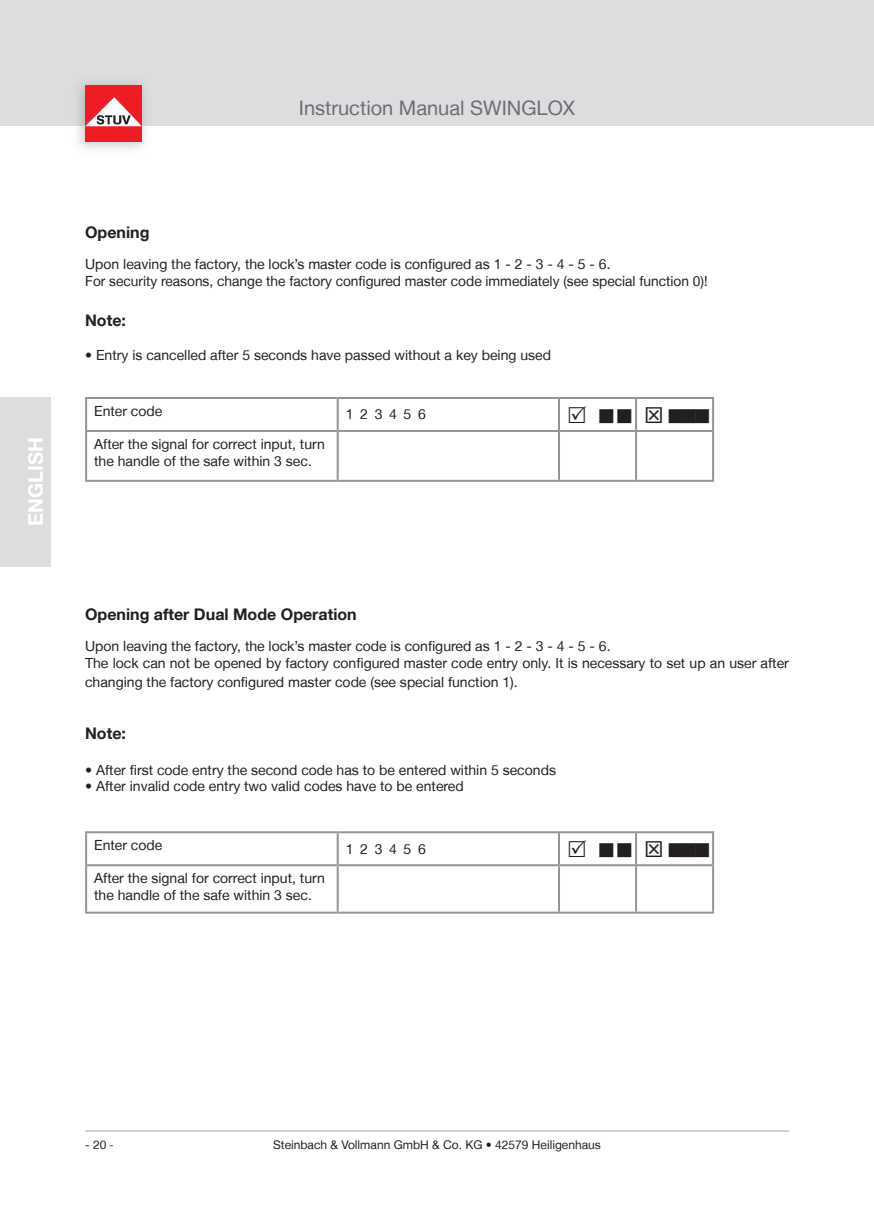
<style>
.page{position:relative;width:874px;height:1225px;background:#fff}
.page>*{position:absolute;margin:0;border:0;box-sizing:border-box;transform-origin:0 0}
.t1{font:20px "Helvetica Neue LT";color:#6c6d70}
.t2{font:700 20px "Helvetica Neue LT";color:#fff}
.t3{font:700 16px "Helvetica Neue LT";color:#231f20}
.t4{font:14px/16.8px "Helvetica Neue LT";color:#231f20}
.t5{font:12px "Helvetica Neue LT";color:#231f20}
.s1{font-family:"Myriad Pro"}
</style>
<div class="page">
<div style="left:0;top:0;width:873px;height:126px;background:#dcdddf"></div>
<div style="left:85px;top:85px;width:57px;height:57px;background:#ee1d23"></div>
<svg style="left:85px;top:97px;width:57px;height:29px"></svg>
<hr style="left:85px;top:1130px;width:703px;height:2px;background:#d1d2d4">
<div style="left:0;top:397px;width:51px;height:169px;background:#dcdddf"></div>
<hr style="left:85px;top:397px;width:252px;height:2px;background:#939598">
<hr style="left:85px;top:399px;width:2px;height:31px;background:#939598">
<hr style="left:337px;top:397px;width:221px;height:2px;background:#939598">
<hr style="left:336px;top:399px;width:2px;height:31px;background:#939598">
<hr style="left:558px;top:397px;width:77px;height:2px;background:#939598">
<hr style="left:557px;top:399px;width:2px;height:31px;background:#939598">
<hr style="left:635px;top:397px;width:78px;height:2px;background:#939598">
<hr style="left:634px;top:399px;width:2px;height:31px;background:#939598">
<hr style="left:711px;top:399px;width:2px;height:31px;background:#939598">
<hr style="left:85px;top:430px;width:252px;height:2px;background:#939598">
<hr style="left:85px;top:432px;width:2px;height:48px;background:#939598">
<hr style="left:337px;top:430px;width:221px;height:2px;background:#939598">
<hr style="left:336px;top:432px;width:2px;height:48px;background:#939598">
<hr style="left:558px;top:430px;width:77px;height:2px;background:#939598">
<hr style="left:557px;top:432px;width:2px;height:48px;background:#939598">
<hr style="left:635px;top:430px;width:78px;height:2px;background:#939598">
<hr style="left:634px;top:432px;width:2px;height:48px;background:#939598">
<hr style="left:711px;top:432px;width:2px;height:48px;background:#939598">
<hr style="left:85px;top:480px;width:252px;height:2px;background:#939598">
<hr style="left:337px;top:480px;width:221px;height:2px;background:#939598">
<hr style="left:558px;top:480px;width:77px;height:2px;background:#939598">
<hr style="left:635px;top:480px;width:78px;height:2px;background:#939598">
<hr style="left:85px;top:831px;width:252px;height:2px;background:#939598">
<hr style="left:85px;top:833px;width:2px;height:31px;background:#939598">
<hr style="left:337px;top:831px;width:221px;height:2px;background:#939598">
<hr style="left:336px;top:833px;width:2px;height:31px;background:#939598">
<hr style="left:558px;top:831px;width:77px;height:2px;background:#939598">
<hr style="left:557px;top:833px;width:2px;height:31px;background:#939598">
<hr style="left:635px;top:831px;width:78px;height:2px;background:#939598">
<hr style="left:634px;top:833px;width:2px;height:31px;background:#939598">
<hr style="left:711px;top:833px;width:2px;height:31px;background:#939598">
<hr style="left:85px;top:864px;width:252px;height:2px;background:#939598">
<hr style="left:85px;top:866px;width:2px;height:45px;background:#939598">
<hr style="left:337px;top:864px;width:221px;height:2px;background:#939598">
<hr style="left:336px;top:866px;width:2px;height:45px;background:#939598">
<hr style="left:558px;top:864px;width:77px;height:2px;background:#939598">
<hr style="left:557px;top:866px;width:2px;height:45px;background:#939598">
<hr style="left:635px;top:864px;width:78px;height:2px;background:#939598">
<hr style="left:634px;top:866px;width:2px;height:45px;background:#939598">
<hr style="left:711px;top:866px;width:2px;height:45px;background:#939598">
<hr style="left:85px;top:911px;width:252px;height:2px;background:#939598">
<hr style="left:337px;top:911px;width:221px;height:2px;background:#939598">
<hr style="left:558px;top:911px;width:77px;height:2px;background:#939598">
<hr style="left:635px;top:911px;width:78px;height:2px;background:#939598">
<h1 class="t1" style="left:299px;top:100px;width:277px">Instruction Manual SWINGLOX</h1>
<h1 class="t2" style="left:28px;top:526px;width:90px;rotate:-90deg">ENGLISH</h1>
<p class="t3" style="left:85px;top:227px;width:66px">Opening</p>
<p class="t4" style="left:85px;top:257px;width:623px">Upon leaving the factory, the lock’s master code is configured as 1 - 2 - 3 - 4 - 5 - 6.<br>For security reasons, change the factory configured master code immediately (see special function 0)!</p>
<p class="t3" style="left:85px;top:315px;width:42px">Note:</p>
<p class="t4" style="left:85px;top:348px;width:467px">• Entry is cancelled after 5 seconds have passed without a key being used</p>
<p class="t4" style="left:94px;top:404px;width:70px">Enter code</p>
<p class="t4" style="left:345px;top:407px;width:82px">1 2 3 4 5 6</p>
<p class="t4" style="left:94px;top:437px;width:232px">After the signal for correct input, turn the handle of the safe within 3 sec.</p>
<p class="t3" style="left:85px;top:608px;width:273px">Opening after Dual Mode Operation</p>
<p class="t4" style="left:85px;top:639px;width:704px">Upon leaving the factory, the lock’s master code is configured as 1 - 2 - 3 - 4 - 5 - 6.<br>The lock can not be opened by factory configured master code entry only. It is necessary to set up an user after</p>
<p class="t4" style="left:85px;top:675px;width:434px">changing the factory configured master code (see special function 1).</p>
<p class="t3" style="left:85px;top:727px;width:42px">Note:</p>
<p class="t4" style="left:85px;top:762px;width:472px">• After first code entry the second code has to be entered within 5 seconds</p>
<p class="t4" style="left:85px;top:779px;width:380px">• After invalid code entry two valid codes have to be entered</p>
<p class="t4" style="left:94px;top:838px;width:70px">Enter code</p>
<p class="t4" style="left:345px;top:841px;width:82px">1 2 3 4 5 6</p>
<p class="t4" style="left:94px;top:871px;width:232px">After the signal for correct input, turn the handle of the safe within 3 sec.</p>
<p class="t5" style="left:85px;top:1140px;width:30px">- 20 <span class="s1">-</span></p>
<p class="t5" style="left:273px;top:1140px;width:329px">Steinbach &amp; Vollmann GmbH &amp; Co. KG • 42579 Heiligenhaus</p>
</div>
